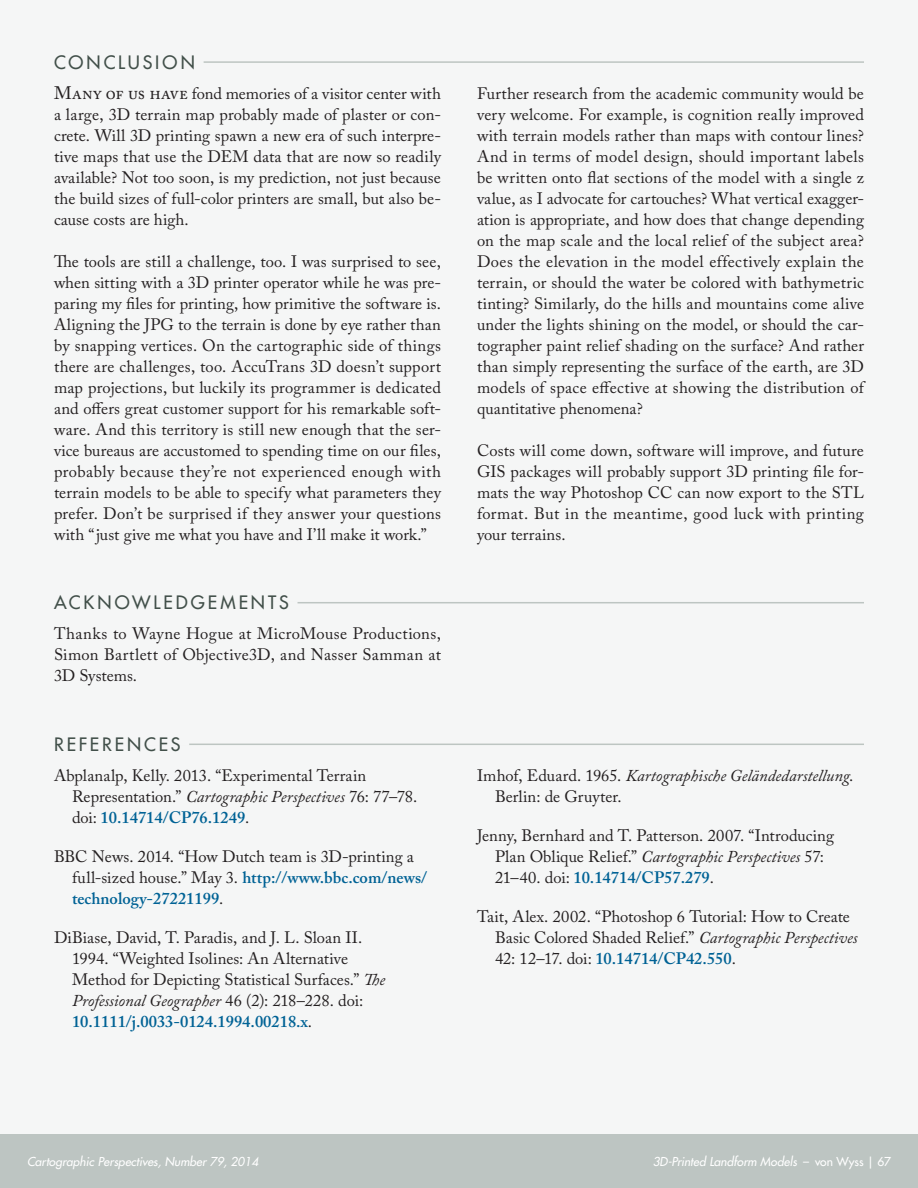
<style>
.page{position:relative;width:918px;height:1188px;background:#fff}
.page>*{position:absolute;margin:0;border:0;box-sizing:border-box;transform-origin:0 0}
.Greater_Header{font:500 18px "Futura Std";letter-spacing:.16em;color:#42504a}
.Main_Body_Text{font:16.5px/21px "Adobe Caslon Pro";letter-spacing:.01em;color:#231f20;text-align:justify}
.References{font:16.5px/21px "Adobe Caslon Pro";letter-spacing:-.005em;color:#231f20}
.t1{font:italic 500 12px "Futura Std";color:#fff}
.s1{font-size:18px}
.s2{font-style:italic}
.s3{font-weight:600;color:#006295}
.s4{font-style:normal}
</style>
<div class="page">
<div style="left:0;top:1134px;width:918px;height:54px;background:#bdc5c2"></div>
<div style="left:0;top:0;width:918px;height:1134px;background:#f5f6f6"></div>
<hr style="left:54px;top:61px;width:810px;height:2px;background:#bdc5c2">
<hr style="left:54px;top:61px;width:150px;height:3px;background:#f5f6f6">
<hr style="left:54px;top:602px;width:810px;height:1px;background:#bdc5c2">
<hr style="left:54px;top:601px;width:244px;height:3px;background:#f5f6f6">
<hr style="left:54px;top:744px;width:810px;height:1px;background:#bdc5c2">
<hr style="left:54px;top:743px;width:135px;height:3px;background:#f5f6f6">
<p class="Greater_Header" style="left:54px;top:51px;width:142px">CONCLUSION</p>
<p class="Main_Body_Text" style="left:54px;top:83px;width:389px"><span class="s1">Many of us have</span> fond memories of a visitor center with a large, 3D terrain map probably made of plaster or con&shy;crete. Will 3D printing spawn a new era of such interpre&shy;tive maps that use the DEM data that are now so readily available? Not too soon, is my prediction, not just because the build sizes of full-color printers are small, but also be&shy;cause costs are high.</p>
<p class="Main_Body_Text" style="left:54px;top:251px;width:389px">The tools are still a challenge, too. I was surprised to see, when sitting with a 3D printer operator while he was pre&shy;paring my files for printing, how primitive the software is.<br>Aligning the JPG to the terrain is done by eye rather than by snapping vertices. On the cartographic side of things there are challenges, too. AccuTrans 3D doesn’t support map projections, but luckily its programmer is dedicated and offers great customer support for his remarkable soft&shy;ware. And this territory is still new enough that the ser&shy;vice bureaus are accustomed to spending time on our files, probably because they’re not experienced enough with terrain models to be able to specify what parameters they prefer. Don’t be surprised if they answer your questions with “just give me what you have and I’ll make it work.”</p>
<p class="Greater_Header" style="left:54px;top:592px;width:236px">ACKNOWLEDGEMENTS</p>
<p class="Main_Body_Text" style="left:54px;top:623px;width:389px">Thanks to Wayne Hogue at MicroMouse Productions, Simon Bartlett of Objective3D, and Nasser Samman at 3D Systems.</p>
<p class="Greater_Header" style="left:54px;top:733px;width:128px">REFERENCES</p>
<p class="References" style="left:72px;top:765px;width:347px;text-indent:-18px">Abplanalp, Kelly. 2013. “Experimental Terrain<br>Representation.” <span class="s2">Cartographic Perspectives</span> 76: 77–78. doi: <span class="s3">10.14714/CP76.1249</span>.</p>
<p class="References" style="left:72px;top:846px;width:357px;text-indent:-18px">BBC News. 2014. “How Dutch team is 3D-printing a full-sized house.” May 3. <span class="s3">http://www.bbc.com/news/ technology-27221199</span>.</p>
<p class="References" style="left:72px;top:927px;width:315px;text-indent:-18px">DiBiase, David, T. Paradis, and J. L. Sloan II.<br>1994. “Weighted Isolines: An Alternative Method for Depicting Statistical Surfaces.” <span class="s2">The Professional Geographer</span> 46 (2): 218–228. doi:<br><span class="s3">10.1111/j.0033-0124.1994.00218.x</span>.</p>
<p class="Main_Body_Text" style="left:477px;top:83px;width:390px;text-align:left">Further research from the academic community would be very welcome. For example, is cognition really improved with terrain models rather than maps with contour lines?<br>And in terms of model design, should important labels be written onto flat sections of the model with a single z value, as I advocate for cartouches? What vertical exagger&shy;ation is appropriate, and how does that change depending on the map scale and the local relief of the subject area?<br>Does the elevation in the model effectively explain the terrain, or should the water be colored with bathymetric tinting? Similarly, do the hills and mountains come alive under the lights shining on the model, or should the car&shy;tographer paint relief shading on the surface? And rather than simply representing the surface of the earth, are 3D models of space effective at showing the distribution of quantitative phenomena?</p>
<p class="Main_Body_Text" style="left:477px;top:440px;width:389px">Costs will come down, software will improve, and future GIS packages will probably support 3D printing file for&shy;mats the way Photoshop CC can now export to the STL format. But in the meantime, good luck with printing your terrains.</p>
<p class="References" style="left:495px;top:765px;width:360px;text-indent:-18px">Imhof, Eduard. 1965. <span class="s2">Kartographische Geländedarstellung</span>.<br>Berlin: de Gruyter.</p>
<p class="References" style="left:495px;top:825px;width:341px;text-indent:-18px">Jenny, Bernhard and T. Patterson. 2007. “Introducing<br>Plan Oblique Relief.” <span class="s2">Cartographic Perspectives</span> 57:<br>21–40. doi: <span class="s3">10.14714/CP57.279</span>.</p>
<p class="References" style="left:495px;top:906px;width:364px;text-indent:-18px">Tait, Alex. 2002. “Photoshop 6 Tutorial: How to Create<br>Basic Colored Shaded Relief.” <span class="s2">Cartographic Perspectives<br></span>42: 12–17. doi: <span class="s3">10.14714/CP42.550</span>.</p>
<p class="t1" style="left:27px;top:1154px;width:233px">Cartographic Perspectives, Number 79, 2014</p>
<p class="t1" style="left:653px;top:1154px;width:240px">3D-Printed Landform Models <span class="s4">– von Wyss | 67</span></p>
</div>
